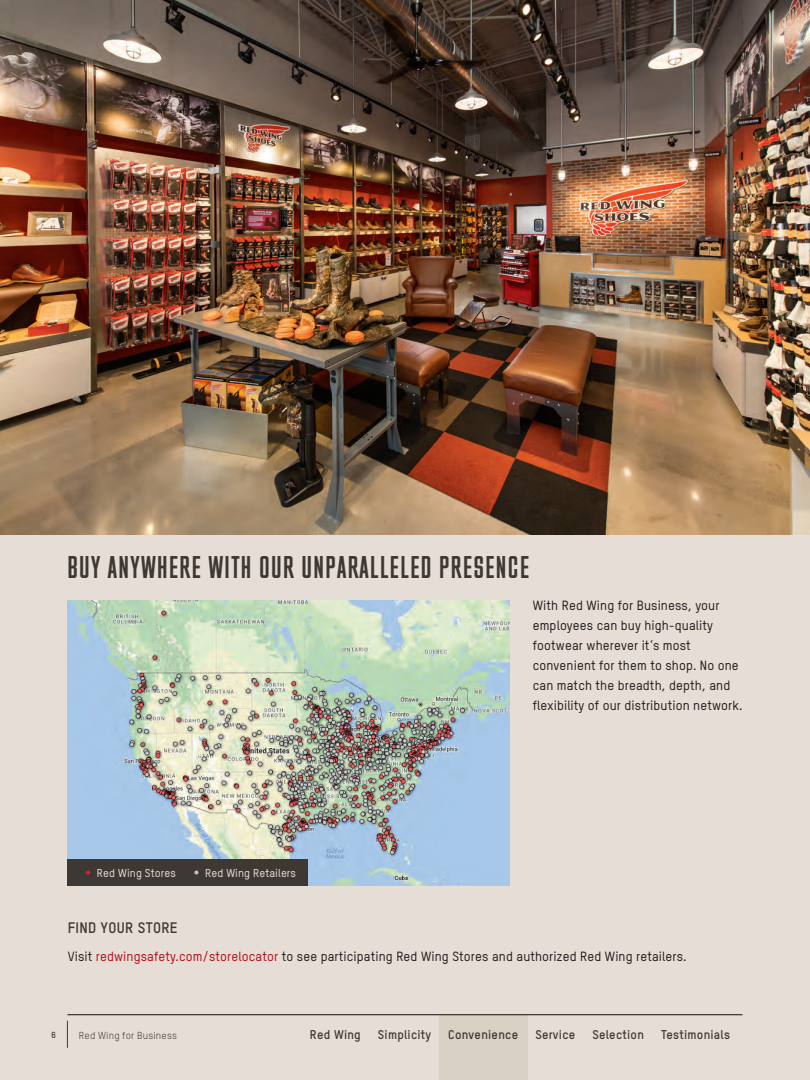
<style>
.page{position:relative;width:810px;height:1080px;background:#e6ded6}
.page>*{position:absolute;margin:0;border:0;box-sizing:border-box;transform-origin:0 0}
.RW_Heading{font:30px "M Fred";letter-spacing:.025em;color:#3e3835}
.RW_Subheading{font:700 15px "TSTAR";letter-spacing:.02em;color:#3e3835}
.RW_Paragraph{font:500 13.12px/20px "TSTAR";letter-spacing:.01em;color:#231f20}
.t1{font:700 12.5px "TSTAR";letter-spacing:.02em;color:#3e3835}
.RW_Reference-Caption{font:500 11.25px "TSTAR";letter-spacing:.01em;color:#e6ded6}
.t2{font:10px "TSTAR";letter-spacing:.02em;color:#3e3835}
.t3{font:700 8.75px "TSTAR";color:#3e3835}
.s1{color:#b50e1a}
</style>
<div class="page">
<div style="left:440px;top:1014px;width:88px;height:66px;background:#dad1c5"></div>
<img style="left:0;top:0;width:810px;height:534px">
<img style="left:68px;top:600px;width:442px;height:286px">
<div style="left:68px;top:859px;width:240px;height:27px;background:#3e3835"></div>
<svg style="left:86px;top:870px;width:5px;height:5px"></svg>
<svg style="left:194px;top:870px;width:5px;height:5px"></svg>
<svg style="left:67px;top:1021px;width:1px;height:27px"></svg>
<hr style="left:68px;top:1014px;width:674px;height:1px;background:#3e3835">
<p class="RW_Heading" style="left:67px;top:551px;width:464px">BUY ANYWHERE WITH OUR UNPARALLELED PRESENCE</p>
<p class="RW_Reference-Caption" style="left:97px;top:866px;width:80px">Red Wing Stores</p>
<p class="RW_Reference-Caption" style="left:205px;top:866px;width:92px">Red Wing Retailers</p>
<p class="RW_Paragraph" style="left:533px;top:596px;width:211px">With Red Wing for Business, your employees can buy high-quality footwear wherever it’s most convenient for them to shop. No one can match the breadth, depth, and flexibility of our distribution network.</p>
<p class="RW_Subheading" style="left:68px;top:918px;width:111px">FIND YOUR STORE</p>
<p class="RW_Paragraph" style="left:68px;top:946px;width:620px">Visit <span class="s1">redwingsafety.com/storelocator</span> to see participating Red Wing Stores and authorized Red Wing retailers.</p>
<p class="t3" style="left:51px;top:1030px;width:6px">6</p>
<p class="t2" style="left:79px;top:1030px;width:100px">Red Wing for Business</p>
<p class="t1" style="left:310px;top:1027px;width:52px">Red Wing</p>
<p class="t1" style="left:378px;top:1027px;width:55px">Simplicity</p>
<p class="t1" style="left:448px;top:1027px;width:71px">Convenience</p>
<p class="t1" style="left:535px;top:1027px;width:42px">Service</p>
<p class="t1" style="left:592px;top:1027px;width:53px">Selection</p>
<p class="t1" style="left:661px;top:1027px;width:70px">Testimonials</p>
</div>
